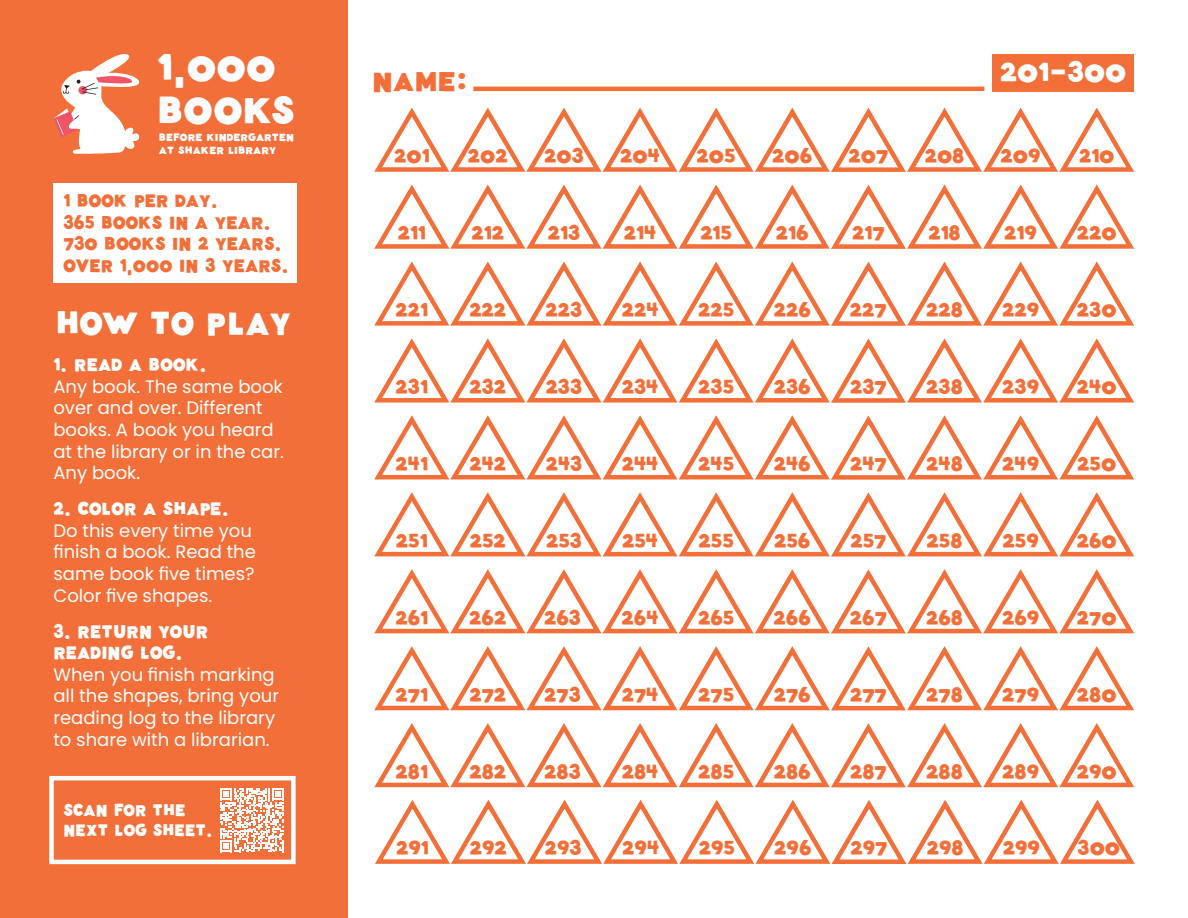
<style>
.page{position:relative;width:1188px;height:918px;background:#fff}
.page>*{position:absolute;margin:0;border:0;box-sizing:border-box;transform-origin:0 0}
.t1{font:37.95px "Wonky Font Wow Thats Wonky";color:#fbfdfe;scale:1.07 1}
.t2{font:33px "Wonky Font Wow Thats Wonky";color:#fff}
.t3{font:27px "Wonky Font Wow Thats Wonky";letter-spacing:-.005em;color:#fff;scale:1.07 1}
.t4{font:27px "Wonky Font Wow Thats Wonky";color:#f26f39;scale:1.07 1}
.t5{font:19.5px "Wonky Font Wow Thats Wonky";color:#f26f39;scale:1.07 1}
.t6{font:18px/21.6px "Poppins";color:#fff}
.t7{font:18px "Wonky Font Wow Thats Wonky";color:#f26f39}
.t8{font:18px/21.6px "Wonky Font Wow Thats Wonky";color:#fff}
.t9{font:16.5px/19.8px "Wonky Font Wow Thats Wonky";color:#fff}
.t10{font:10.35px "Wonky Font Wow Thats Wonky";color:#fbfdfe;scale:1.07 1}
.t11{font:10.35px "Wonky Font Wow Thats Wonky";color:#fff;scale:1.07 1}
</style>
<div class="page">
<div style="left:993px;top:54px;width:141px;height:37px;background:#f26f39"></div>
<hr style="left:473px;top:87px;width:511px;height:4px;background:#f26f39">
<div style="left:0;top:0;width:348px;height:918px;background:#f26f39"></div>
<div style="left:49px;top:776px;width:247px;height:88px;border:4px solid #fff"></div>
<svg style="left:53px;top:54px;width:87px;height:100px"></svg>
<div style="left:53px;top:183px;width:244px;height:100px;background:#fff"></div>
<svg style="left:220px;top:788px;width:64px;height:64px"></svg>
<svg style="left:374px;top:107px;width:761px;height:65px"></svg>
<svg style="left:374px;top:184px;width:761px;height:65px"></svg>
<svg style="left:374px;top:261px;width:761px;height:65px"></svg>
<svg style="left:374px;top:338px;width:761px;height:65px"></svg>
<svg style="left:374px;top:415px;width:761px;height:65px"></svg>
<svg style="left:374px;top:492px;width:761px;height:65px"></svg>
<svg style="left:374px;top:569px;width:760px;height:65px"></svg>
<svg style="left:374px;top:646px;width:760px;height:65px"></svg>
<svg style="left:374px;top:723px;width:760px;height:65px"></svg>
<svg style="left:375px;top:799px;width:760px;height:65px"></svg>
<h1 class="t1" style="left:157px;top:43px;width:113px">1,000</h1>
<p class="t3" style="left:1000px;top:55px;width:120px">201-300</p>
<p class="t4" style="left:372px;top:64px;width:91px">NAME:</p>
<h1 class="t1" style="left:157px;top:86px;width:130px">BOOKS</h1>
<p class="t10" style="left:159px;top:131px;width:128px">BEFORE KINDERGARTEN</p>
<p class="t11" style="left:159px;top:143px;width:111px">AT SHAKER LIBRARY</p>
<p class="t7" style="left:63px;top:189px;width:156px">1 BOOK PER DAY.</p>
<p class="t7" style="left:63px;top:210px;width:209px">365 BOOKS IN A YEAR.</p>
<p class="t7" style="left:63px;top:232px;width:220px">730 BOOKS IN 2 YEARS.</p>
<p class="t7" style="left:63px;top:254px;width:227px">OVER 1,000 IN 3 YEARS.</p>
<p class="t2" style="left:56px;top:302px;width:237px">HOW TO PLAY</p>
<p class="t8" style="left:53px;top:354px;width:155px">1. READ A BOOK.</p>
<p class="t6" style="left:53px;top:376px;width:232px">Any book. The same book over and over. Different books. A book you heard at the library or in the car.<br>Any book.</p>
<p class="t8" style="left:53px;top:498px;width:177px">2. COLOR A SHAPE.</p>
<p class="t6" style="left:53px;top:520px;width:204px">Do this every time you finish a book. Read the same book five times?<br>Color five shapes.</p>
<p class="t8" style="left:53px;top:620px;width:156px">3. RETURN YOUR<br>READING LOG.</p>
<p class="t6" style="left:53px;top:664px;width:227px">When you finish marking all the shapes, bring your reading log to the library to share with a librarian.</p>
<p class="t9" style="left:63px;top:800px;width:151px">SCAN FOR THE<br>NEXT LOG SHEET.</p>
<p class="t5" style="left:394px;top:144px;width:35px">201</p>
<p class="t5" style="left:468px;top:144px;width:39px">202</p>
<p class="t5" style="left:544px;top:144px;width:39px">203</p>
<p class="t5" style="left:620px;top:144px;width:39px">204</p>
<p class="t5" style="left:697px;top:144px;width:38px">205</p>
<p class="t5" style="left:772px;top:144px;width:39px">206</p>
<p class="t5" style="left:848px;top:144px;width:39px">207</p>
<p class="t5" style="left:925px;top:144px;width:39px">208</p>
<p class="t5" style="left:1001px;top:144px;width:39px">209</p>
<p class="t5" style="left:1079px;top:144px;width:35px">210</p>
<p class="t5" style="left:398px;top:221px;width:28px">211</p>
<p class="t5" style="left:472px;top:221px;width:32px">212</p>
<p class="t5" style="left:548px;top:221px;width:32px">213</p>
<p class="t5" style="left:624px;top:221px;width:32px">214</p>
<p class="t5" style="left:700px;top:221px;width:31px">215</p>
<p class="t5" style="left:776px;top:221px;width:32px">216</p>
<p class="t5" style="left:852px;top:221px;width:32px">217</p>
<p class="t5" style="left:928px;top:221px;width:32px">218</p>
<p class="t5" style="left:1004px;top:221px;width:32px">219</p>
<p class="t5" style="left:1077px;top:221px;width:39px">220</p>
<p class="t5" style="left:396px;top:298px;width:32px">221</p>
<p class="t5" style="left:469px;top:298px;width:36px">222</p>
<p class="t5" style="left:546px;top:298px;width:36px">223</p>
<p class="t5" style="left:622px;top:298px;width:36px">224</p>
<p class="t5" style="left:698px;top:298px;width:35px">225</p>
<p class="t5" style="left:774px;top:298px;width:36px">226</p>
<p class="t5" style="left:850px;top:298px;width:36px">227</p>
<p class="t5" style="left:926px;top:298px;width:36px">228</p>
<p class="t5" style="left:1002px;top:298px;width:36px">229</p>
<p class="t5" style="left:1077px;top:298px;width:39px">230</p>
<p class="t5" style="left:396px;top:374px;width:32px">231</p>
<p class="t5" style="left:469px;top:374px;width:36px">232</p>
<p class="t5" style="left:546px;top:374px;width:36px">233</p>
<p class="t5" style="left:622px;top:374px;width:36px">234</p>
<p class="t5" style="left:698px;top:374px;width:35px">235</p>
<p class="t5" style="left:774px;top:374px;width:36px">236</p>
<p class="t5" style="left:850px;top:374px;width:36px">237</p>
<p class="t5" style="left:926px;top:374px;width:36px">238</p>
<p class="t5" style="left:1002px;top:374px;width:36px">239</p>
<p class="t5" style="left:1077px;top:374px;width:39px">240</p>
<p class="t5" style="left:396px;top:451px;width:32px">241</p>
<p class="t5" style="left:469px;top:451px;width:36px">242</p>
<p class="t5" style="left:546px;top:451px;width:36px">243</p>
<p class="t5" style="left:622px;top:451px;width:36px">244</p>
<p class="t5" style="left:698px;top:451px;width:35px">245</p>
<p class="t5" style="left:774px;top:451px;width:36px">246</p>
<p class="t5" style="left:850px;top:451px;width:36px">247</p>
<p class="t5" style="left:926px;top:451px;width:36px">248</p>
<p class="t5" style="left:1002px;top:451px;width:36px">249</p>
<p class="t5" style="left:1077px;top:451px;width:38px">250</p>
<p class="t5" style="left:396px;top:528px;width:31px">251</p>
<p class="t5" style="left:470px;top:528px;width:35px">252</p>
<p class="t5" style="left:546px;top:528px;width:35px">253</p>
<p class="t5" style="left:622px;top:528px;width:35px">254</p>
<p class="t5" style="left:699px;top:528px;width:34px">255</p>
<p class="t5" style="left:774px;top:528px;width:35px">256</p>
<p class="t5" style="left:850px;top:528px;width:35px">257</p>
<p class="t5" style="left:927px;top:528px;width:35px">258</p>
<p class="t5" style="left:1003px;top:528px;width:35px">259</p>
<p class="t5" style="left:1077px;top:528px;width:39px">260</p>
<p class="t5" style="left:395px;top:605px;width:32px">261</p>
<p class="t5" style="left:469px;top:605px;width:36px">262</p>
<p class="t5" style="left:544px;top:605px;width:36px">263</p>
<p class="t5" style="left:622px;top:605px;width:36px">264</p>
<p class="t5" style="left:698px;top:605px;width:35px">265</p>
<p class="t5" style="left:774px;top:605px;width:36px">266</p>
<p class="t5" style="left:850px;top:605px;width:36px">267</p>
<p class="t5" style="left:926px;top:605px;width:36px">268</p>
<p class="t5" style="left:1002px;top:605px;width:36px">269</p>
<p class="t5" style="left:1077px;top:605px;width:39px">270</p>
<p class="t5" style="left:396px;top:682px;width:32px">271</p>
<p class="t5" style="left:469px;top:682px;width:36px">272</p>
<p class="t5" style="left:544px;top:682px;width:36px">273</p>
<p class="t5" style="left:622px;top:682px;width:36px">274</p>
<p class="t5" style="left:698px;top:682px;width:35px">275</p>
<p class="t5" style="left:774px;top:682px;width:36px">276</p>
<p class="t5" style="left:850px;top:682px;width:36px">277</p>
<p class="t5" style="left:926px;top:682px;width:36px">278</p>
<p class="t5" style="left:1002px;top:682px;width:36px">279</p>
<p class="t5" style="left:1077px;top:682px;width:39px">280</p>
<p class="t5" style="left:396px;top:759px;width:32px">281</p>
<p class="t5" style="left:469px;top:759px;width:36px">282</p>
<p class="t5" style="left:544px;top:759px;width:36px">283</p>
<p class="t5" style="left:622px;top:759px;width:36px">284</p>
<p class="t5" style="left:698px;top:759px;width:35px">285</p>
<p class="t5" style="left:774px;top:759px;width:36px">286</p>
<p class="t5" style="left:850px;top:759px;width:36px">287</p>
<p class="t5" style="left:926px;top:759px;width:36px">288</p>
<p class="t5" style="left:1002px;top:759px;width:36px">289</p>
<p class="t5" style="left:1077px;top:759px;width:39px">290</p>
<p class="t5" style="left:396px;top:836px;width:32px">291</p>
<p class="t5" style="left:470px;top:836px;width:36px">292</p>
<p class="t5" style="left:545px;top:836px;width:36px">293</p>
<p class="t5" style="left:622px;top:836px;width:36px">294</p>
<p class="t5" style="left:699px;top:836px;width:35px">295</p>
<p class="t5" style="left:774px;top:836px;width:36px">296</p>
<p class="t5" style="left:851px;top:836px;width:36px">297</p>
<p class="t5" style="left:927px;top:836px;width:36px">298</p>
<p class="t5" style="left:1003px;top:836px;width:36px">299</p>
<p class="t5" style="left:1078px;top:836px;width:41px">300</p>
</div>
